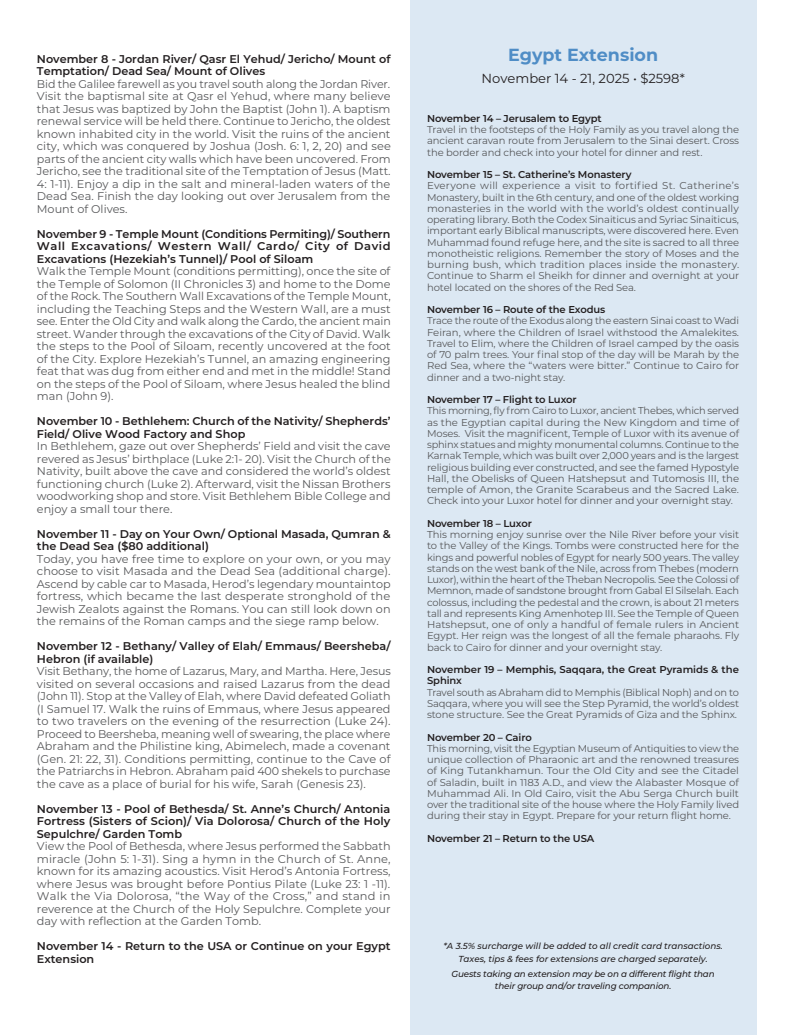
<style>
.page{position:relative;width:810px;height:1035px;background:#fff}
.page>*{position:absolute;margin:0;border:0;box-sizing:border-box;transform-origin:0 0}
.t1{font:700 17.5px "Montserrat";color:#4f8dc6}
.t2{font:13.12px "Montserrat";color:#231f20}
.t3{font:11.25px/12.5px "Montserrat";color:#57585a;text-align:justify}
.t4{font:600 11.25px/12.5px "Montserrat";color:#231f20}
.t5{font:10px/11.2px "Montserrat";letter-spacing:-.01em;color:#57585a;text-align:justify}
.t6{font:600 10px/11.2px "Montserrat";letter-spacing:-.01em;color:#231f20}
.t7{font:italic 500 8.75px/12.5px "Montserrat";color:#231f20;text-align:center}
</style>
<div class="page">
<div style="left:410px;top:0;width:346px;height:1035px;background:#dce8f3"></div>
<p class="t4" style="left:37px;top:52px;width:355px">November 8 - Jordan River/ Qasr El Yehud/ Jericho/ Mount of<br>Temptation/ Dead Sea/ Mount of Olives</p>
<p class="t3" style="left:37px;top:77px;width:355px">Bid the Galilee farewell as you travel south along the Jordan River.<br>Visit the baptismal site at Qasr el Yehud, where many believe that Jesus was baptized by John the Baptist (John 1). A baptism renewal service will be held there. Continue to Jericho, the oldest known inhabited city in the world. Visit the ruins of the ancient city, which was conquered by Joshua (Josh. 6: 1, 2, 20) and see parts of the ancient city walls which have been uncovered. From Jericho, see the traditional site of the Temptation of Jesus (Matt.<br>4: 1-11). Enjoy a dip in the salt and mineral-laden waters of the Dead Sea. Finish the day looking out over Jerusalem from the Mount of Olives.</p>
<p class="t4" style="left:37px;top:227px;width:355px;text-align:justify">November 9 - Temple Mount (Conditions Permiting)/ Southern Wall Excavations/ Western Wall/ Cardo/ City of David Excavations (Hezekiah’s Tunnel)/ Pool of Siloam</p>
<p class="t3" style="left:37px;top:265px;width:355px">Walk the Temple Mount (conditions permitting), once the site of the Temple of Solomon (II Chronicles 3) and home to the Dome of the Rock. The Southern Wall Excavations of the Temple Mount, including the Teaching Steps and the Western Wall, are a must see. Enter the Old City and walk along the Cardo, the ancient main street. Wander through the excavations of the City of David. Walk the steps to the Pool of Siloam, recently uncovered at the foot of the City. Explore Hezekiah’s Tunnel, an amazing engineering feat that was dug from either end and met in the middle! Stand on the steps of the Pool of Siloam, where Jesus healed the blind man (John 9).</p>
<p class="t4" style="left:37px;top:415px;width:355px">November 10 - Bethlehem: Church of the Nativity/ Shepherds’<br>Field/ Olive Wood Factory and Shop</p>
<p class="t3" style="left:37px;top:440px;width:355px">In Bethlehem, gaze out over Shepherds’ Field and visit the cave revered as Jesus’ birthplace (Luke 2:1- 20). Visit the Church of the Nativity, built above the cave and considered the world’s oldest functioning church (Luke 2). Afterward, visit the Nissan Brothers woodworking shop and store. Visit Bethlehem Bible College and enjoy a small tour there.</p>
<p class="t4" style="left:37px;top:527px;width:355px">November 11 - Day on Your Own/ Optional Masada, Qumran &amp; the Dead Sea ($80 additional)</p>
<p class="t3" style="left:37px;top:552px;width:355px">Today, you have free time to explore on your own, or you may choose to visit Masada and the Dead Sea (additional charge).<br>Ascend by cable car to Masada, Herod’s legendary mountaintop fortress, which became the last desperate stronghold of the Jewish Zealots against the Romans. You can still look down on the remains of the Roman camps and the siege ramp below.</p>
<p class="t4" style="left:37px;top:640px;width:355px">November 12 - Bethany/ Valley of Elah/ Emmaus/ Beersheba/<br>Hebron (if available)</p>
<p class="t3" style="left:37px;top:665px;width:355px">Visit Bethany, the home of Lazarus, Mary, and Martha. Here, Jesus visited on several occasions and raised Lazarus from the dead (John 11). Stop at the Valley of Elah, where David defeated Goliath (I Samuel 17. Walk the ruins of Emmaus, where Jesus appeared to two travelers on the evening of the resurrection (Luke 24).<br>Proceed to Beersheba, meaning well of swearing, the place where Abraham and the Philistine king, Abimelech, made a covenant (Gen. 21: 22, 31). Conditions permitting, continue to the Cave of the Patriarchs in Hebron. Abraham paid 400 shekels to purchase the cave as a place of burial for his wife, Sarah (Genesis 23).</p>
<p class="t4" style="left:37px;top:802px;width:355px;text-align:justify">November 13 - Pool of Bethesda/ St. Anne’s Church/ Antonia Fortress (Sisters of Scion)/ Via Dolorosa/ Church of the Holy Sepulchre/ Garden Tomb</p>
<p class="t3" style="left:37px;top:840px;width:355px">View the Pool of Bethesda, where Jesus performed the Sabbath miracle (John 5: 1-31). Sing a hymn in the Church of St. Anne, known for its amazing acoustics. Visit Herod’s Antonia Fortress, where Jesus was brought before Pontius Pilate (Luke 23: 1 -11).<br>Walk the Via Dolorosa, “the Way of the Cross,” and stand in reverence at the Church of the Holy Sepulchre. Complete your day with reflection at the Garden Tomb.</p>
<p class="t4" style="left:37px;top:940px;width:355px">November 14 - Return to the USA or Continue on your Egypt<br>Extension</p>
<h1 class="t1" style="left:508px;top:42px;width:152px">Egypt Extension</h1>
<p class="t2" style="left:481px;top:69px;width:205px">November 14 - 21, 2025 • $2598*</p>
<p class="t6" style="left:427px;top:112px;width:176px">November 14 – Jerusalem to Egypt</p>
<p class="t5" style="left:427px;top:124px;width:314px">Travel in the footsteps of the Holy Family as you travel along the ancient caravan route from Jerusalem to the Sinai desert. Cross the border and check into your hotel for dinner and rest.</p>
<p class="t6" style="left:427px;top:169px;width:206px">November 15 – St. Catherine’s Monastery</p>
<p class="t5" style="left:427px;top:180px;width:314px">Everyone will experience a visit to fortified St. Catherine’s Monastery, built in the 6th century, and one of the oldest working monasteries in the world with the world’s oldest continually operating library. Both the Codex Sinaiticus and Syriac Sinaiticus, important early Biblical manuscripts, were discovered here. Even Muhammad found refuge here, and the site is sacred to all three monotheistic religions. Remember the story of Moses and the burning bush, which tradition places inside the monastery.<br>Continue to Sharm el Sheikh for dinner and overnight at your hotel located on the shores of the Red Sea.</p>
<p class="t6" style="left:427px;top:304px;width:180px">November 16 – Route of the Exodus</p>
<p class="t5" style="left:427px;top:315px;width:314px">Trace the route of the Exodus along the eastern Sinai coast to Wadi Feiran, where the Children of Israel withstood the Amalekites.<br>Travel to Elim, where the Children of Israel camped by the oasis of 70 palm trees. Your final stop of the day will be Marah by the Red Sea, where the “waters were bitter.” Continue to Cairo for dinner and a two-night stay.</p>
<p class="t6" style="left:427px;top:394px;width:151px">November 17 – Flight to Luxor</p>
<p class="t5" style="left:427px;top:405px;width:314px">This morning, fly from Cairo to Luxor, ancient Thebes, which served as the Egyptian capital during the New Kingdom and time of Moses. Visit the magnificent, Temple of Luxor with its avenue of sphinx statues and mighty monumental columns. Continue to the Karnak Temple, which was built over 2,000 years and is the largest religious building ever constructed, and see the famed Hypostyle Hall, the Obelisks of Queen Hatshepsut and Tutomosis III, the temple of Amon, the Granite Scarabeus and the Sacred Lake.<br>Check into your Luxor hotel for dinner and your overnight stay.</p>
<p class="t6" style="left:427px;top:517px;width:106px">November 18 – Luxor</p>
<p class="t5" style="left:427px;top:529px;width:314px">This morning enjoy sunrise over the Nile River before your visit to the Valley of the Kings. Tombs were constructed here for the kings and powerful nobles of Egypt for nearly 500 years. The valley stands on the west bank of the Nile, across from Thebes (modern Luxor), within the heart of the Theban Necropolis. See the Colossi of Memnon, made of sandstone brought from Gabal El Silselah. Each colossus, including the pedestal and the crown, is about 21 meters tall and represents King Amenhotep III. See the Temple of Queen Hatshepsut, one of only a handful of female rulers in Ancient Egypt. Her reign was the longest of all the female pharaohs. Fly back to Cairo for dinner and your overnight stay.</p>
<p class="t6" style="left:427px;top:664px;width:313px">November 19 – Memphis, Saqqara, the Great Pyramids &amp; the<br>Sphinx</p>
<p class="t5" style="left:427px;top:686px;width:314px">Travel south as Abraham did to Memphis (Biblical Noph) and on to Saqqara, where you will see the Step Pyramid, the world’s oldest stone structure. See the Great Pyramids of Giza and the Sphinx.</p>
<p class="t6" style="left:427px;top:731px;width:106px">November 20 – Cairo</p>
<p class="t5" style="left:427px;top:742px;width:314px">This morning, visit the Egyptian Museum of Antiquities to view the unique collection of Pharaonic art and the renowned treasures of King Tutankhamun. Tour the Old City and see the Citadel of Saladin, built in 1183 A.D., and view the Alabaster Mosque of Muhammad Ali. In Old Cairo, visit the Abu Serga Church built over the traditional site of the house where the Holy Family lived during their stay in Egypt. Prepare for your return flight home.</p>
<p class="t6" style="left:427px;top:832px;width:169px">November 21 – Return to the USA</p>
<p class="t7" style="left:443px;top:940px;width:281px">*A 3.5% surcharge will be added to all credit card transactions.<br>Taxes, tips &amp; fees for extensions are charged separately.</p>
<p class="t7" style="left:451px;top:967px;width:265px">Guests taking an extension may be on a different flight than their group and/or traveling companion.</p>
</div>
